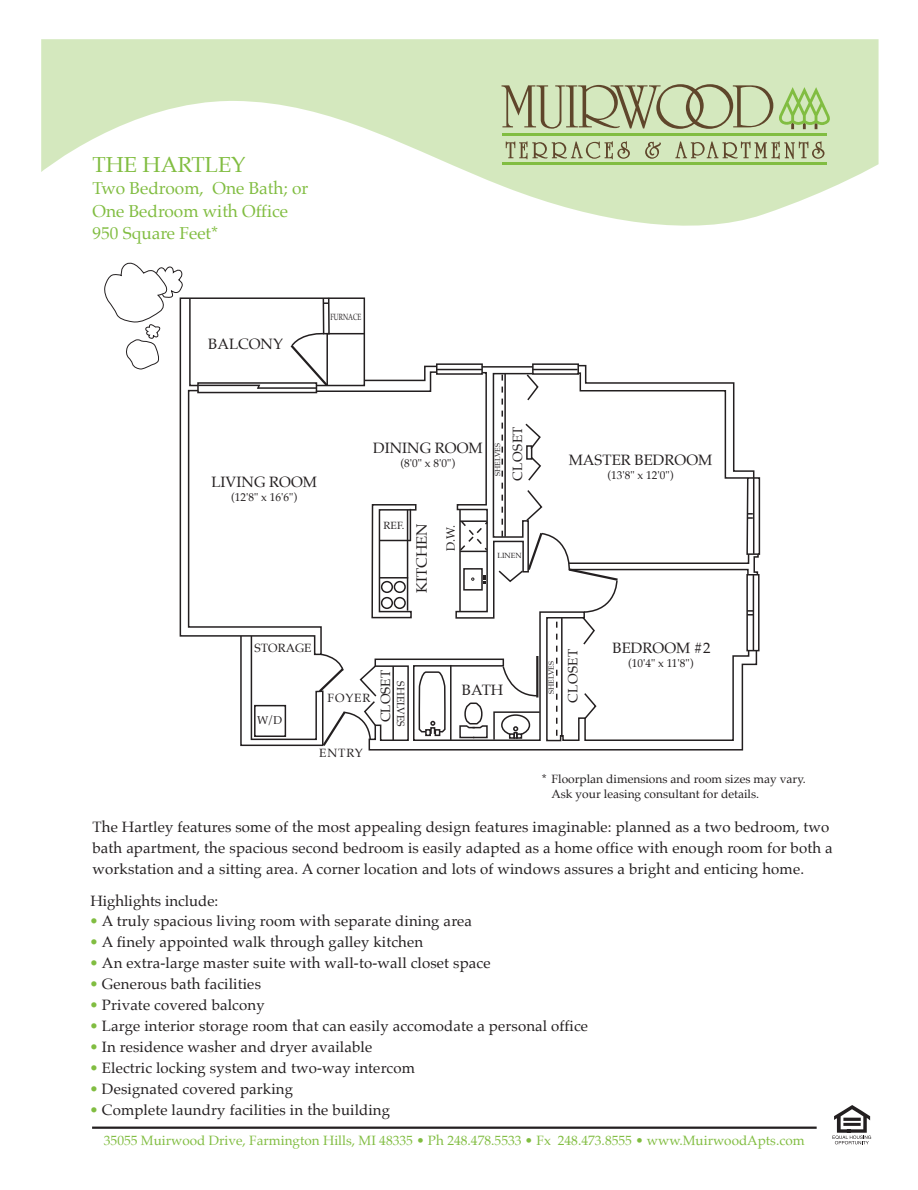
<style>
.page{position:relative;width:918px;height:1190px;background:#fff}
.page>*{position:absolute;margin:0;border:0;box-sizing:border-box;transform-origin:0 0}
.t1{font:21.75px "Palatino";color:#81bd41}
.t2{font:17.25px/22.5px "Palatino";color:#81bd41}
.t3{font:15px/21px "Palatino";letter-spacing:.01em;color:#231f20}
.t4{font:13.5px "Palatino";color:#81bd41}
.t5{font:13.5px "Palatino";letter-spacing:.04em;color:#231f20}
.t6{font:12px/15px "Palatino";color:#231f20}
.t7{font:11.4px "Palatino";color:#231f20}
.t8{font:11.25px "Palatino";color:#231f20}
.t9{font:10.5px "Palatino";color:#231f20}
.t10{font:9px "Palatino";color:#231f20;scale:.7 1}
.t11{font:7.5px "Palatino";color:#231f20}
.s1{color:#81bd41}
</style>
<div class="page">
<svg style="left:41px;top:39px;width:838px;height:186px;fill:#d4e8be"></svg>
<svg style="left:832px;top:1105px;width:39px;height:38px"></svg>
<hr style="left:92px;top:1126px;width:725px;height:2px;background:#231f20">
<hr style="left:503px;top:133px;width:324px;height:2px;background:#81bd41">
<hr style="left:503px;top:162px;width:324px;height:2px;background:#81bd41">
<svg style="left:506px;top:141px;width:124px;height:18px;background:#b7c099"></svg>
<svg style="left:645px;top:142px;width:16px;height:17px"></svg>
<svg style="left:675px;top:141px;width:150px;height:18px;background:#b6be98"></svg>
<svg style="left:502px;top:84px;width:329px;height:45px;background:#b8c59a"></svg>
<svg style="left:179px;top:392px;width:143px;height:245px"></svg>
<div style="left:197px;top:382px;width:120px;height:11px;border:2px solid #231f20"></div>
<svg style="left:104px;top:262px;width:334px;height:130px"></svg>
<div style="left:436px;top:363px;width:47px;height:11px;border:2px solid #231f20"></div>
<hr style="left:437px;top:368px;width:45px;height:2px;background:#231f20">
<svg style="left:368px;top:658px;width:376px;height:93px"></svg>
<hr style="left:450px;top:664px;width:2px;height:75px;background:#231f20">
<hr style="left:392px;top:666px;width:2px;height:74px;background:#231f20">
<svg style="left:239px;top:634px;width:139px;height:114px"></svg>
<svg style="left:371px;top:504px;width:46px;height:115px"></svg>
<hr style="left:379px;top:539px;width:31px;height:2px;background:#231f20">
<hr style="left:410px;top:508px;width:1px;height:33px;background:#231f20">
<div style="left:381px;top:580px;width:12px;height:13px;border:2px solid #231f20;border-radius:50%"></div>
<div style="left:394px;top:580px;width:12px;height:13px;border:2px solid #231f20;border-radius:50%"></div>
<div style="left:381px;top:596px;width:12px;height:13px;border:2px solid #231f20;border-radius:50%"></div>
<div style="left:394px;top:596px;width:12px;height:13px;border:2px solid #231f20;border-radius:50%"></div>
<svg style="left:455px;top:364px;width:306px;height:377px"></svg>
<svg style="left:418px;top:670px;width:28px;height:65px"></svg>
<div style="left:254px;top:704px;width:32px;height:32px;border:2px solid #231f20"></div>
<h1 class="t1" style="left:92px;top:146px;width:155px">THE HARTLEY</h1>
<p class="t2" style="left:92px;top:177px;width:217px">Two Bedroom, One Bath; or<br>One Bedroom with Office<br>950 Square Feet*</p>
<p class="t3" style="left:208px;top:333px;width:76px">BALCONY</p>
<p class="t10" style="left:330px;top:309px;width:46px">FURNACE</p>
<p class="t3" style="left:211px;top:471px;width:107px">LIVING ROOM</p>
<p class="t8" style="left:231px;top:487px;width:67px">(12'8" x 16'6")</p>
<p class="t5" style="left:506px;top:481px;width:56px;rotate:-90deg">CLOSET</p>
<p class="t3" style="left:373px;top:437px;width:111px">DINING ROOM</p>
<p class="t8" style="left:401px;top:453px;width:56px">(8'0" x 8'0")</p>
<p class="t3" style="left:569px;top:449px;width:145px">MASTER BEDROOM</p>
<p class="t8" style="left:608px;top:465px;width:67px">(13'8" x 12'0")</p>
<p class="t11" style="left:491px;top:475px;width:34px;rotate:-90deg">SHELVES</p>
<p class="t9" style="left:384px;top:516px;width:22px">REF.</p>
<p class="t3" style="left:411px;top:593px;width:71px;rotate:-90deg">KITCHEN</p>
<p class="t6" style="left:443px;top:550px;width:28px;rotate:-90deg">D.W.</p>
<p class="t11" style="left:498px;top:549px;width:26px">LINEN</p>
<p class="t6" style="left:255px;top:640px;width:58px">STORAGE</p>
<p class="t7" style="left:257px;top:710px;width:27px">W/D</p>
<p class="t6" style="left:328px;top:689px;width:44px">FOYER</p>
<p class="t5" style="left:374px;top:721px;width:54px;rotate:-90deg">CLOSET</p>
<p class="t9" style="left:409px;top:681px;width:47px;rotate:90deg">SHELVES</p>
<p class="t3" style="left:462px;top:678px;width:43px">BATH</p>
<p class="t11" style="left:545px;top:693px;width:34px;rotate:-90deg">SHELVES</p>
<p class="t5" style="left:562px;top:703px;width:56px;rotate:-90deg">CLOSET</p>
<p class="t3" style="left:613px;top:637px;width:100px">BEDROOM #2</p>
<p class="t8" style="left:628px;top:653px;width:67px">(10'4" x 11'8")</p>
<p class="t6" style="left:319px;top:745px;width:45px">ENTRY</p>
<p class="t6" style="left:552px;top:771px;width:256px;text-indent:-10px">* Floorplan dimensions and room sizes may vary.<br>Ask your leasing consultant for details.</p>
<p class="t3" style="left:92px;top:816px;width:742px">The Hartley features some of the most appealing design features imaginable: planned as a two bedroom, two bath apartment, the spacious second bedroom is easily adapted as a home office with enough room for both a workstation and a sitting area. A corner location and lots of windows assures a bright and enticing home.</p>
<p class="t3" style="left:90px;top:889px;width:129px">Highlights include:</p>
<p class="t3" style="left:89px;top:910px;width:384px"><span class="s1">•</span> A truly spacious living room with separate dining area</p>
<p class="t3" style="left:89px;top:931px;width:335px"><span class="s1">•</span> A finely appointed walk through galley kitchen</p>
<p class="t3" style="left:89px;top:952px;width:403px"><span class="s1">•</span> An extra-large master suite with wall-to-wall closet space</p>
<p class="t3" style="left:89px;top:973px;width:173px"><span class="s1">•</span> Generous bath facilities</p>
<p class="t3" style="left:89px;top:994px;width:177px"><span class="s1">•</span> Private covered balcony</p>
<p class="t3" style="left:89px;top:1015px;width:500px"><span class="s1">•</span> Large interior storage room that can easily accomodate a personal office</p>
<p class="t3" style="left:89px;top:1036px;width:284px"><span class="s1">•</span> In residence washer and dryer available</p>
<p class="t3" style="left:89px;top:1057px;width:327px"><span class="s1">•</span> Electric locking system and two-way intercom</p>
<p class="t3" style="left:89px;top:1078px;width:205px"><span class="s1">•</span> Designated covered parking</p>
<p class="t3" style="left:89px;top:1099px;width:302px"><span class="s1">•</span> Complete laundry facilities in the building</p>
<p class="t4" style="left:104px;top:1128px;width:702px">35055 Muirwood Drive, Farmington Hills, MI 48335 • Ph 248.478.5533 • Fx 248.473.8555 • www.MuirwoodApts.com</p>
</div>
